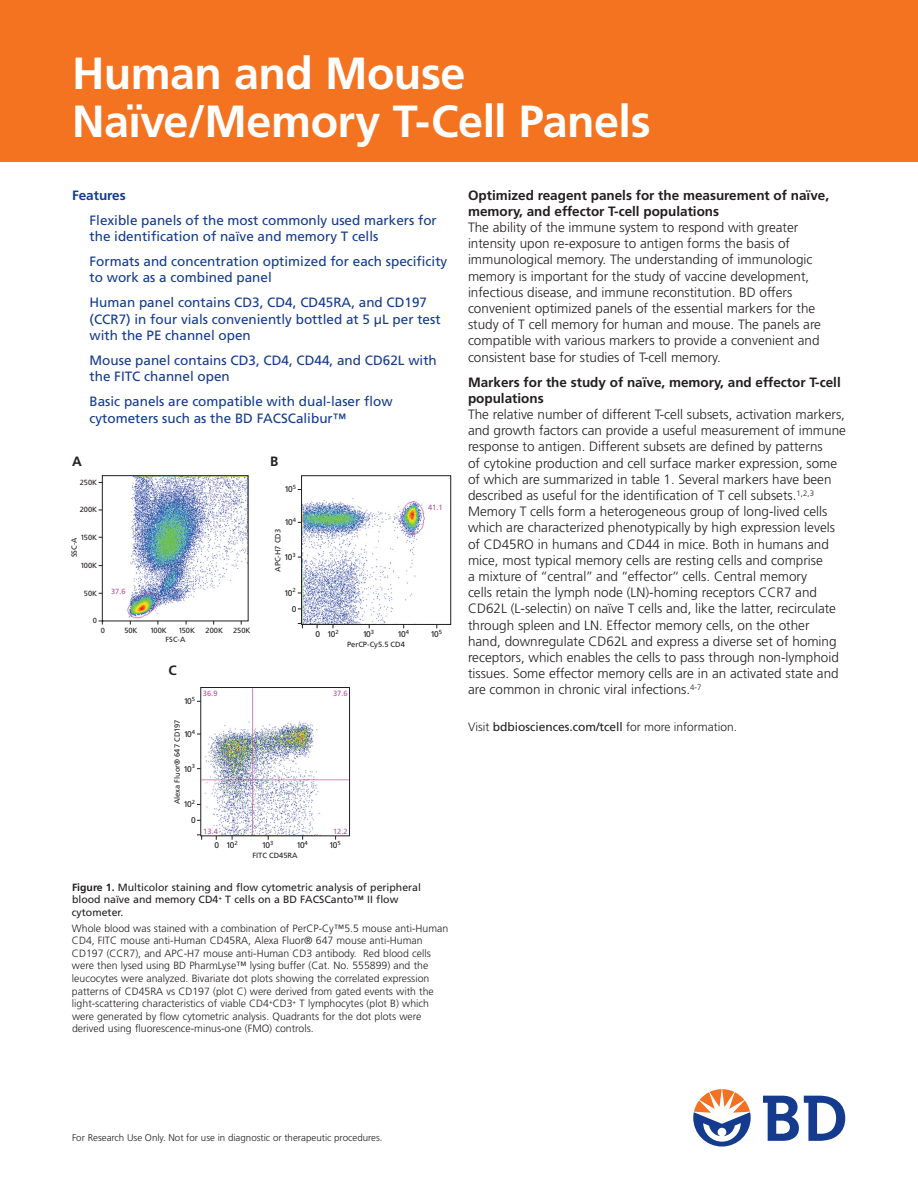
<style>
.page{position:relative;width:918px;height:1188px;background:#fff}
.page>*{position:absolute;margin:0;border:0;box-sizing:border-box;transform-origin:0 0}
.t1{font:700 45px/48px "Frutiger";letter-spacing:-.015em;color:#fff}
.t2{font:300 13.5px/16.2px "Frutiger";color:#231f20}
.t3{font:13.5px/16.2px "Frutiger";color:#143b8d}
.t4{font:700 13.5px/16.2px "Frutiger";color:#231f20}
.t5{font:700 13.5px "Frutiger";color:#143b8d}
.t6{font:300 12px "Frutiger";color:#231f20}
.t7{font:300 10.5px/12.6px "Frutiger";color:#231f20}
.t8{font:10.5px/12.6px "Frutiger";color:#231f20}
.t9{font:300 9.75px "Frutiger";color:#231f20}
.t10{font:8.4px/15.8px "Frutiger";letter-spacing:-.12em;color:#231f20;text-align:right}
.t11{font:7.5px "Frutiger";color:#231f20}
.t12{font:7.5px "Frutiger";color:#b6509f}
.s1{font-weight:700}
.s2{font-weight:400}
</style>
<div class="page">
<div style="left:0;top:0;width:918px;height:162px;background:#f47321"></div>
<svg style="left:763px;top:1096px;width:82px;height:45px"></svg>
<svg style="left:693px;top:1089px;width:58px;height:58px"></svg>
<img style="left:297px;top:489px;width:141px;height:140px">
<div style="left:301px;top:475px;width:150px;height:150px;border:1px solid #231f20"></div>
<svg style="left:298px;top:623px;width:5px;height:5px"></svg>
<img style="left:197px;top:689px;width:153px;height:151px">
<div style="left:200px;top:687px;width:150px;height:149px;border:1px solid #231f20"></div>
<svg style="left:197px;top:834px;width:5px;height:6px"></svg>
<img style="left:98px;top:475px;width:151px;height:150px">
<div style="left:102px;top:475px;width:147px;height:146px;border:1px solid #231f20"></div>
<svg style="left:99px;top:621px;width:5px;height:4px"></svg>
<h1 class="t1" style="left:72px;top:49px;width:580px">Human and Mouse<br>Naïve/Memory T-Cell Panels</h1>
<p class="t5" style="left:72px;top:187px;width:55px">Features</p>
<p class="t3" style="left:90px;top:212px;width:349px">Flexible panels of the most commonly used markers for the identification of naïve and memory T cells</p>
<p class="t3" style="left:90px;top:253px;width:359px">Formats and concentration optimized for each specificity to work as a combined panel</p>
<p class="t3" style="left:90px;top:295px;width:353px">Human panel contains CD3, CD4, CD45RA, and CD197 (CCR7) in four vials conveniently bottled at 5 μL per test with the PE channel open</p>
<p class="t3" style="left:90px;top:352px;width:349px">Mouse panel contains CD3, CD4, CD44, and CD62L with the FITC channel open</p>
<p class="t3" style="left:90px;top:394px;width:305px">Basic panels are compatible with dual-laser flow cytometers such as the BD FACSCalibur™</p>
<p class="t4" style="left:72px;top:453px;width:11px">A</p>
<p class="t4" style="left:270px;top:453px;width:10px">B</p>
<p class="t11" style="left:80px;top:478px;width:19px">250K</p>
<p class="t11" style="left:80px;top:505px;width:19px">200K</p>
<p class="t11" style="left:80px;top:533px;width:18px">150K</p>
<p class="t11" style="left:80px;top:561px;width:18px">100K</p>
<p class="t11" style="left:84px;top:589px;width:15px">50K</p>
<p class="t11" style="left:70px;top:557px;width:21px;rotate:-90deg">SSC-A</p>
<p class="t11" style="left:93px;top:616px;width:6px">0</p>
<p class="t12" style="left:111px;top:587px;width:16px">37.6</p>
<p class="t11" style="left:101px;top:626px;width:6px">0</p>
<p class="t11" style="left:124px;top:626px;width:15px">50K</p>
<p class="t11" style="left:150px;top:626px;width:18px">100K</p>
<p class="t11" style="left:178px;top:626px;width:18px">150K</p>
<p class="t11" style="left:206px;top:626px;width:19px">200K</p>
<p class="t11" style="left:233px;top:626px;width:19px">250K</p>
<p class="t11" style="left:166px;top:635px;width:21px">FSC-A</p>
<p class="t4" style="left:168px;top:662px;width:10px">C</p>
<p class="t10" style="left:284px;top:481px;width:13px">10<sup>5</sup></p>
<p class="t10" style="left:284px;top:514px;width:13px">10<sup>4</sup></p>
<p class="t10" style="left:284px;top:549px;width:13px">10<sup>3</sup></p>
<p class="t10" style="left:284px;top:585px;width:14px">10<sup>2<br></sup>0</p>
<p class="t11" style="left:274px;top:572px;width:44px;rotate:-90deg">APC-H7 CD3</p>
<p class="t12" style="left:428px;top:503px;width:16px">41.1</p>
<p class="t10" style="left:315px;top:626px;width:25px">0 10<sup>2</sup></p>
<p class="t10" style="left:363px;top:626px;width:13px">10<sup>3</sup></p>
<p class="t10" style="left:397px;top:626px;width:13px">10<sup>4</sup></p>
<p class="t10" style="left:430px;top:626px;width:13px">10<sup>5</sup></p>
<p class="t11" style="left:347px;top:640px;width:59px">PerCP-Cy5.5 CD4</p>
<p class="t12" style="left:203px;top:689px;width:16px">36.9</p>
<p class="t12" style="left:333px;top:689px;width:16px">37.6</p>
<p class="t10" style="left:184px;top:693px;width:13px">10<sup>5</sup></p>
<p class="t10" style="left:184px;top:726px;width:13px">10<sup>4</sup></p>
<p class="t10" style="left:184px;top:761px;width:13px">10<sup>3</sup></p>
<p class="t10" style="left:184px;top:796px;width:14px">10<sup>2<br></sup>0</p>
<p class="t11" style="left:173px;top:804px;width:86px;rotate:-90deg">Alexa Fluor® 647 CD197</p>
<p class="t12" style="left:203px;top:827px;width:16px">13.4</p>
<p class="t12" style="left:333px;top:827px;width:16px">12.2</p>
<p class="t11" style="left:252px;top:851px;width:47px">FITC CD45RA</p>
<p class="t10" style="left:215px;top:838px;width:25px">0 10<sup>2</sup></p>
<p class="t10" style="left:262px;top:838px;width:13px">10<sup>3</sup></p>
<p class="t10" style="left:296px;top:838px;width:13px">10<sup>4</sup></p>
<p class="t10" style="left:329px;top:838px;width:13px">10<sup>5</sup></p>
<p class="t8" style="left:72px;top:881px;width:351px"><span class="s1">Figure 1.</span> Multicolor staining and flow cytometric analysis of peripheral blood naïve and memory CD4<sup>+</sup> T cells on a BD FACSCanto™ II flow cytometer.</p>
<p class="t7" style="left:72px;top:922px;width:378px">Whole blood was stained with a combination of PerCP-Cy™5.5 mouse anti-Human CD4, FITC mouse anti-Human CD45RA, Alexa Fluor® 647 mouse anti-Human CD197 (CCR7), and APC-H7 mouse anti-Human CD3 antibody. Red blood cells were then lysed using BD PharmLyse™ lysing buffer (Cat. No. 555899) and the leucocytes were analyzed. Bivariate dot plots showing the correlated expression patterns of CD45RA vs CD197 (plot C) were derived from gated events with the light-scattering characteristics of viable CD4<sup>+</sup>CD3<sup>+</sup> T lymphocytes (plot B) which were generated by flow cytometric analysis. Quadrants for the dot plots were derived using fluorescence-minus-one (FMO) controls.</p>
<p class="t4" style="left:468px;top:187px;width:363px">Optimized reagent panels for the measurement of naïve, memory, and effector T-cell populations</p>
<p class="t2" style="left:468px;top:219px;width:355px">The ability of the immune system to respond with greater intensity upon re-exposure to antigen forms the basis of immunological memory. The understanding of immunologic memory is important for the study of vaccine development, infectious disease, and immune reconstitution. BD offers convenient optimized panels of the essential markers for the study of T cell memory for human and mouse. The panels are compatible with various markers to provide a convenient and consistent base for studies of T-cell memory.</p>
<p class="t4" style="left:468px;top:374px;width:374px">Markers for the study of naïve, memory, and effector T-cell populations</p>
<p class="t2" style="left:468px;top:406px;width:379px">The relative number of different T-cell subsets, activation markers, and growth factors can provide a useful measurement of immune response to antigen. Different subsets are defined by patterns<br>of cytokine production and cell surface marker expression, some of which are summarized in table 1. Several markers have been described as useful for the identification of T cell subsets.<sup>1,2,3<br></sup>Memory T cells form a heterogeneous group of long-lived cells which are characterized phenotypically by high expression levels of CD45RO in humans and CD44 in mice. Both in humans and mice, most typical memory cells are resting cells and comprise<br>a mixture of ‘‘central’’ and ‘‘effector‘‘ cells. Central memory<br>cells retain the lymph node (LN)-homing receptors CCR7 and CD62L (L-selectin) on naïve T cells and, like the latter, recirculate through spleen and LN. Effector memory cells, on the other hand, downregulate CD62L and express a diverse set of homing receptors, which enables the cells to pass through non-lymphoid tissues. Some effector memory cells are in an activated state and are common in chronic viral infections.<sup>4-7</sup></p>
<p class="t6" style="left:468px;top:720px;width:271px">Visit <span class="s2">bdbiosciences.com/tcell</span> for more information.</p>
<p class="t9" style="left:72px;top:1132px;width:312px">For Research Use Only. Not for use in diagnostic or therapeutic procedures.</p>
</div>
